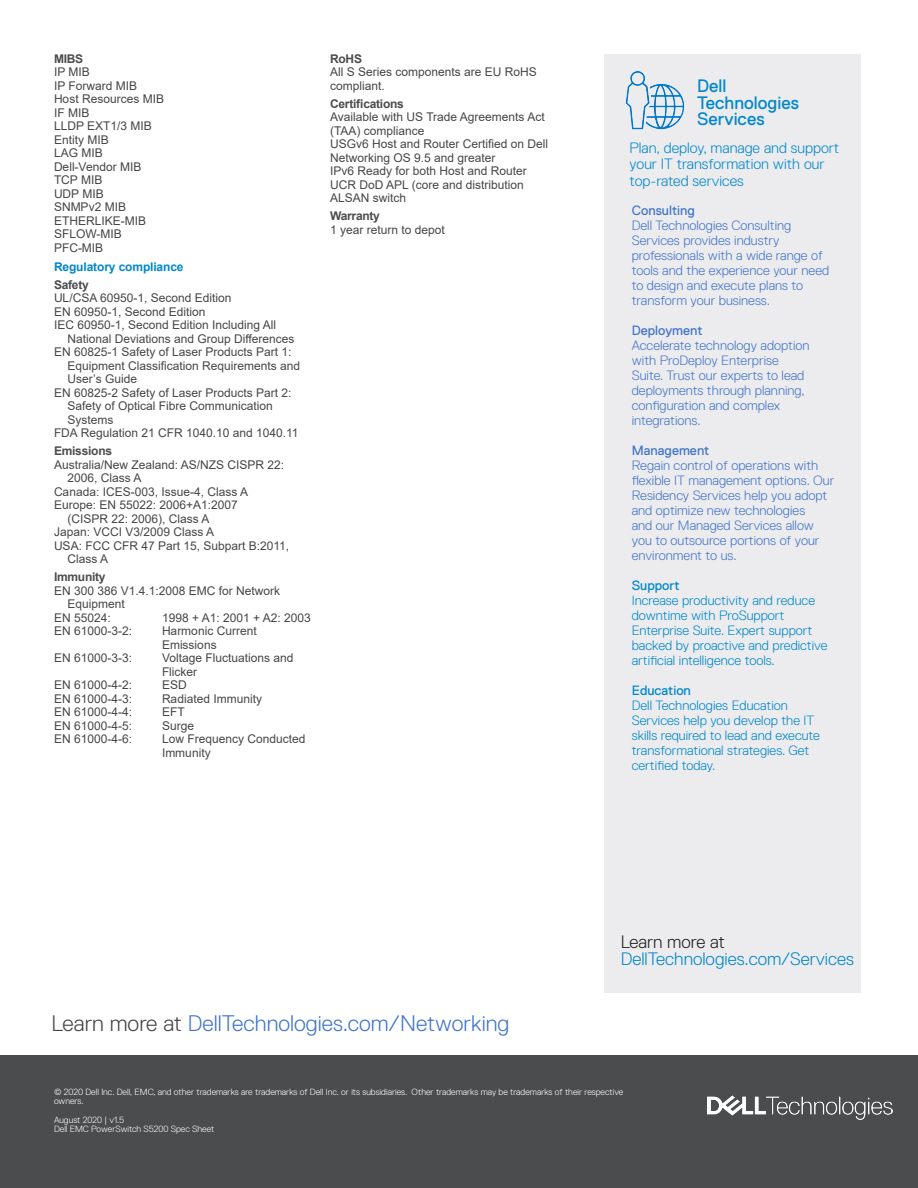
<style>
.page{position:relative;width:918px;height:1188px;background:#fff}
.page>*{position:absolute;margin:0;border:0;box-sizing:border-box;transform-origin:0 0}
.t1{font:300 22.5px "Replica Pro";color:#4275ca}
.t2{font:300 18px/16.5px "Replica Pro";color:#0087cb}
.Table_Text{font:18px/16.5px "Replica Pro";color:#0087cb}
.Table_Text-2{font:300 15px/16.5px "Replica Pro";color:#0087cb}
.Table_Text-3{font:300 13.5px/15px "Replica Pro";color:#4275ca}
.Table_Text-4{font:300 13.5px/15px "Replica Pro";color:#0087cb}
.Table_Text-5{font:13.5px "Replica Pro";color:#4275ca}
.Table_Text-6{font:13.5px "Replica Pro";color:#0087cb}
.Table_Text-7{font:12px/13.5px "Arial";color:#464646}
.Table_Text-8{font:700 12px "Arial";letter-spacing:-.02em;color:#4b4c4d}
.Ordering_specs{font:700 12px "Arial";letter-spacing:-.01em;color:#0087cb}
.Birdseed{font:300 9px/9px "Replica Pro";color:#fff}
.s1{color:#464646}
.s2{color:#231f20}
</style>
<div class="page">
<div style="left:0;top:1056px;width:918px;height:132px;background:#4b4c4d"></div>
<img style="left:708px;top:1095px;width:185px;height:24px">
<div style="left:604px;top:54px;width:257px;height:939px;background:#ececee"></div>
<img style="left:625px;top:71px;width:60px;height:59px">
<p class="Table_Text-8" style="left:54px;top:50px;width:31px">MIBS</p>
<p class="Table_Text-7" style="left:54px;top:65px;width:37px">IP MIB</p>
<p class="Table_Text-7" style="left:54px;top:79px;width:85px">IP Forward MIB</p>
<p class="Table_Text-7" style="left:54px;top:92px;width:112px">Host Resources MIB</p>
<p class="Table_Text-7" style="left:54px;top:106px;width:37px">IF MIB</p>
<p class="Table_Text-7" style="left:54px;top:119px;width:99px">LLDP EXT1/3 MIB</p>
<p class="Table_Text-7" style="left:54px;top:133px;width:56px">Entity MIB</p>
<p class="Table_Text-7" style="left:54px;top:146px;width:50px">LAG MIB</p>
<p class="Table_Text-7" style="left:54px;top:160px;width:89px">Dell-Vendor MIB</p>
<p class="Table_Text-7" style="left:54px;top:173px;width:50px">TCP MIB</p>
<p class="Table_Text-7" style="left:54px;top:187px;width:51px">UDP MIB</p>
<p class="Table_Text-7" style="left:54px;top:200px;width:74px">SNMPv2 MIB</p>
<p class="Table_Text-7" style="left:54px;top:214px;width:94px">ETHERLIKE-MIB</p>
<p class="Table_Text-7" style="left:54px;top:227px;width:69px">SFLOW-MIB</p>
<p class="Table_Text-7" style="left:54px;top:241px;width:51px">PFC-MIB</p>
<p class="Ordering_specs" style="left:54px;top:258px;width:131px">Regulatory compliance</p>
<p class="Table_Text-8" style="left:54px;top:276px;width:36px">Safety</p>
<p class="Table_Text-7" style="left:54px;top:291px;width:179px">UL/CSA 60950-1, Second Edition</p>
<p class="Table_Text-7" style="left:54px;top:305px;width:153px">EN 60950-1, Second Edition</p>
<p class="Table_Text-7" style="left:68px;top:318px;width:229px;text-indent:-14px">IEC 60950-1, Second Edition Including All<br>National Deviations and Group Differences</p>
<p class="Table_Text-7" style="left:68px;top:345px;width:234px;text-indent:-14px">EN 60825-1 Safety of Laser Products Part 1:<br>Equipment Classification Requirements and<br>User’s Guide</p>
<p class="Table_Text-7" style="left:54px;top:386px;width:239px">EN 60825-2 Safety of Laser Products Part 2:</p>
<p class="Table_Text-7" style="left:68px;top:399px;width:207px">Safety of Optical Fibre Communication<br>Systems</p>
<p class="Table_Text-7" style="left:54px;top:426px;width:246px">FDA Regulation 21 CFR 1040.10 and 1040.11</p>
<p class="Table_Text-8" style="left:54px;top:443px;width:60px">Emissions</p>
<p class="Table_Text-7" style="left:68px;top:458px;width:218px;text-indent:-14px">Australia/New Zealand: AS/NZS CISPR 22:<br>2006, Class A</p>
<p class="Table_Text-7" style="left:54px;top:485px;width:196px">Canada: ICES-003, Issue-4, Class A</p>
<p class="Table_Text-7" style="left:68px;top:498px;width:172px;text-indent:-14px">Europe: EN 55022: 2006+A1:2007 (CISPR 22: 2006), Class A</p>
<p class="Table_Text-7" style="left:54px;top:525px;width:162px">Japan: VCCI V3/2009 Class A</p>
<p class="Table_Text-7" style="left:68px;top:539px;width:223px;text-indent:-14px">USA: FCC CFR 47 Part 15, Subpart B:2011,<br>Class A</p>
<p class="Table_Text-8" style="left:54px;top:569px;width:53px">Immunity</p>
<p class="Table_Text-7" style="left:68px;top:584px;width:214px;text-indent:-14px">EN 300 386 V1.4.1:2008 EMC for Network<br>Equipment</p>
<p class="Table_Text-7" style="left:54px;top:611px;width:58px">EN 55024:</p>
<p class="Table_Text-7" style="left:162px;top:611px;width:150px">1998 + A1: 2001 + A2: 2003</p>
<p class="Table_Text-7" style="left:54px;top:624px;width:80px">EN 61000-3-2:</p>
<p class="Table_Text-7" style="left:162px;top:624px;width:96px">Harmonic Current<br>Emissions</p>
<p class="Table_Text-7" style="left:54px;top:651px;width:80px">EN 61000-3-3:</p>
<p class="Table_Text-7" style="left:162px;top:651px;width:133px">Voltage Fluctuations and<br>Flicker</p>
<p class="Table_Text-7" style="left:54px;top:678px;width:80px">EN 61000-4-2:</p>
<p class="Table_Text-7" style="left:162px;top:678px;width:26px">ESD</p>
<p class="Table_Text-7" style="left:54px;top:692px;width:80px">EN 61000-4-3:</p>
<p class="Table_Text-7" style="left:162px;top:692px;width:102px">Radiated Immunity</p>
<p class="Table_Text-7" style="left:54px;top:705px;width:80px">EN 61000-4-4:</p>
<p class="Table_Text-7" style="left:162px;top:705px;width:24px">EFT</p>
<p class="Table_Text-7" style="left:54px;top:719px;width:80px">EN 61000-4-5:</p>
<p class="Table_Text-7" style="left:162px;top:719px;width:34px">Surge</p>
<p class="Table_Text-7" style="left:54px;top:732px;width:80px">EN 61000-4-6:</p>
<p class="Table_Text-7" style="left:162px;top:732px;width:145px">Low Frequency Conducted<br>Immunity</p>
<p class="Table_Text-8" style="left:330px;top:50px;width:33px">RoHS</p>
<p class="Table_Text-7" style="left:330px;top:65px;width:208px">All S Series components are EU RoHS compliant.</p>
<p class="Table_Text-8" style="left:330px;top:95px;width:75px">Certifications</p>
<p class="Table_Text-7" style="left:330px;top:110px;width:216px">Available with US Trade Agreements Act (TAA) compliance</p>
<p class="Table_Text-7" style="left:330px;top:137px;width:220px">USGv6 Host and Router Certified on Dell<br>Networking OS 9.5 and greater</p>
<p class="Table_Text-7" style="left:330px;top:164px;width:198px">IPv6 Ready for both Host and Router</p>
<p class="Table_Text-7" style="left:330px;top:178px;width:195px">UCR DoD APL (core and distribution<br>ALSAN switch</p>
<p class="Table_Text-8" style="left:330px;top:208px;width:51px">Warranty</p>
<p class="Table_Text-7" style="left:330px;top:223px;width:116px">1 year return to depot</p>
<p class="t1" style="left:52px;top:1011px;width:459px"><span class="s1">Learn more at</span> DellTechnologies.com/Networking</p>
<p class="Table_Text" style="left:697px;top:78px;width:103px">Dell<br>Technologies<br>Services</p>
<p class="Table_Text-2" style="left:630px;top:139px;width:211px">Plan, deploy, manage and support your IT transformation with our top-rated services</p>
<p class="Table_Text-5" style="left:632px;top:203px;width:65px">Consulting</p>
<p class="Table_Text-3" style="left:632px;top:218px;width:199px">Dell Technologies Consulting<br>Services provides industry professionals with a wide range of tools and the experience your need to design and execute plans to transform your business.</p>
<p class="Table_Text-5" style="left:632px;top:323px;width:72px">Deployment</p>
<p class="Table_Text-3" style="left:632px;top:338px;width:179px">Accelerate technology adoption with ProDeploy Enterprise<br>Suite. Trust our experts to lead deployments through planning, configuration and complex integrations.</p>
<p class="Table_Text-5" style="left:632px;top:443px;width:79px">Management</p>
<p class="Table_Text-3" style="left:632px;top:458px;width:204px">Regain control of operations with flexible IT management options. Our<br>Residency Services help you adopt and optimize new technologies<br>and our Managed Services allow you to outsource portions of your environment to us.</p>
<p class="Table_Text-6" style="left:632px;top:578px;width:49px">Support</p>
<p class="Table_Text-4" style="left:632px;top:593px;width:197px">Increase productivity and reduce downtime with ProSupport<br>Enterprise Suite. Expert support backed by proactive and predictive artificial intelligence tools.</p>
<p class="Table_Text-6" style="left:632px;top:683px;width:61px">Education</p>
<p class="Table_Text-4" style="left:632px;top:698px;width:190px">Dell Technologies Education<br>Services help you develop the IT skills required to lead and execute transformational strategies. Get certified today.</p>
<p class="t2" style="left:621px;top:934px;width:235px"><span class="s2">Learn more at<br></span>DellTechnologies.com/Services</p>
<p class="Birdseed" style="left:54px;top:1087px;width:571px">© 2020 Dell Inc. Dell, EMC, and other trademarks are trademarks of Dell Inc. or its subsidiaries. Other trademarks may be trademarks of their respective owners.</p>
<p class="Birdseed" style="left:54px;top:1116px;width:162px">August 2020 | v1.5<br>Dell EMC PowerSwitch S5200 Spec Sheet</p>
</div>
